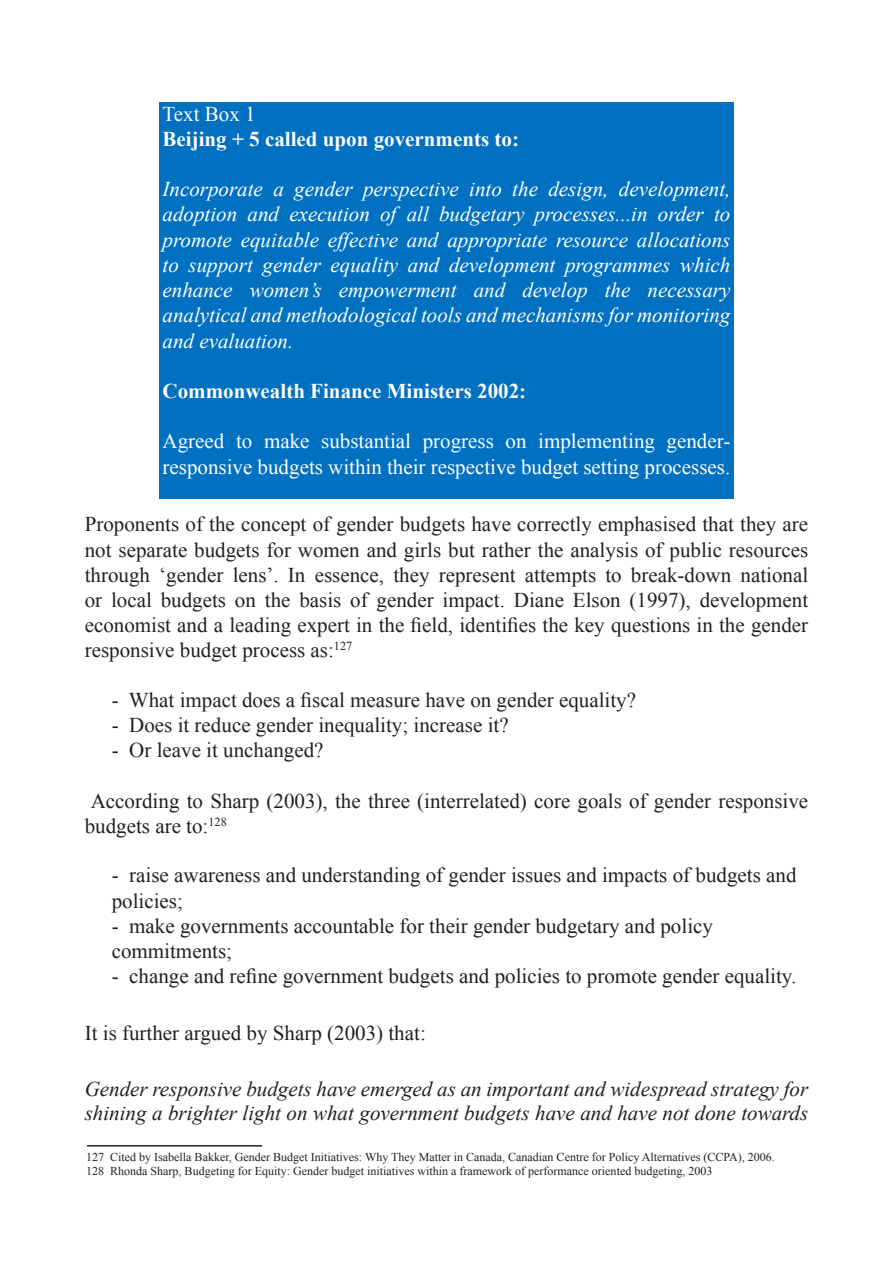
<style>
.page{position:relative;width:893px;height:1263px;background:#fff}
.page>*{position:absolute;margin:0;border:0;box-sizing:border-box;transform-origin:0 0}
.List_Paragraph{font:21px/25.2px "Times New Roman";color:#231f20}
.t1{font:italic 21px/25.2px "Times New Roman";color:#fff;text-align:justify}
.List_Paragraph-2{font:italic 21px/24.2px "Times New Roman";color:#231f20}
.t2{font:21px/25.2px "Times New Roman";color:#fff}
.t3{font:700 21px/25.2px "Times New Roman";color:#fff}
.t4{font:12px "Times New Roman";color:#231f20}
.s1{font-weight:400}
</style>
<div class="page">
<div style="left:159px;top:103px;width:574px;height:396px;background:#0070c0"></div>
<hr style="left:87px;top:1144px;width:175px;height:2px;background:#231f20">
<p class="t3" style="left:162px;top:101px;width:358px"><span class="s1">Text Box 1<br></span>Beijing + 5 called upon governments to:</p>
<p class="t1" style="left:162px;top:176px;width:569px">Incorporate a gender perspective into the design, development, adoption and execution of all budgetary processes...in order to promote equitable effective and appropriate resource allocations to support gender equality and development programmes which enhance women’s empowerment and develop the necessary analytical and methodological tools and mechanisms for monitoring and evaluation.</p>
<p class="t3" style="left:162px;top:378px;width:365px">Commonwealth Finance Ministers 2002:</p>
<p class="t2" style="left:162px;top:428px;width:569px">Agreed to make substantial progress on implementing gender&shy;responsive budgets within their respective budget setting processes.</p>
<p class="List_Paragraph" style="left:85px;top:511px;width:724px;text-align:justify">Proponents of the concept of gender budgets have correctly emphasised that they are not separate budgets for women and girls but rather the analysis of public resources through ‘gender lens’. In essence, they represent attempts to break-down national or local budgets on the basis of gender impact. Diane Elson (1997), development economist and a leading expert in the field, identifies the key questions in the gender responsive budget process as:<sup>127</sup></p>
<p class="List_Paragraph" style="left:112px;top:686px;width:525px">- What impact does a fiscal measure have on gender equality?</p>
<p class="List_Paragraph" style="left:112px;top:712px;width:398px">- Does it reduce gender inequality; increase it?</p>
<p class="List_Paragraph" style="left:112px;top:737px;width:213px">- Or leave it unchanged?</p>
<p class="List_Paragraph" style="left:85px;top:787px;width:724px">According to Sharp (2003), the three (interrelated) core goals of gender responsive budgets are to:<sup>128</sup></p>
<p class="List_Paragraph" style="left:112px;top:862px;width:686px">- raise awareness and understanding of gender issues and impacts of budgets and policies;</p>
<p class="List_Paragraph" style="left:112px;top:912px;width:602px">- make governments accountable for their gender budgetary and policy commitments;</p>
<p class="List_Paragraph" style="left:112px;top:963px;width:685px">- change and refine government budgets and policies to promote gender equality.</p>
<p class="List_Paragraph" style="left:85px;top:1019px;width:342px">It is further argued by Sharp (2003) that:</p>
<p class="List_Paragraph-2" style="left:85px;top:1075px;width:724px">Gender responsive budgets have emerged as an important and widespread strategy for shining a brighter light on what government budgets have and have not done towards</p>
<p class="t4" style="left:86px;top:1149px;width:689px">127 Cited by Isabella Bakker, Gender Budget Initiatives: Why They Matter in Canada, Canadian Centre for Policy Alternatives (CCPA), 2006.</p>
<p class="t4" style="left:86px;top:1164px;width:627px">128 Rhonda Sharp, Budgeting for Equity: Gender budget initiatives within a framework of performance oriented budgeting, 2003</p>
</div>
